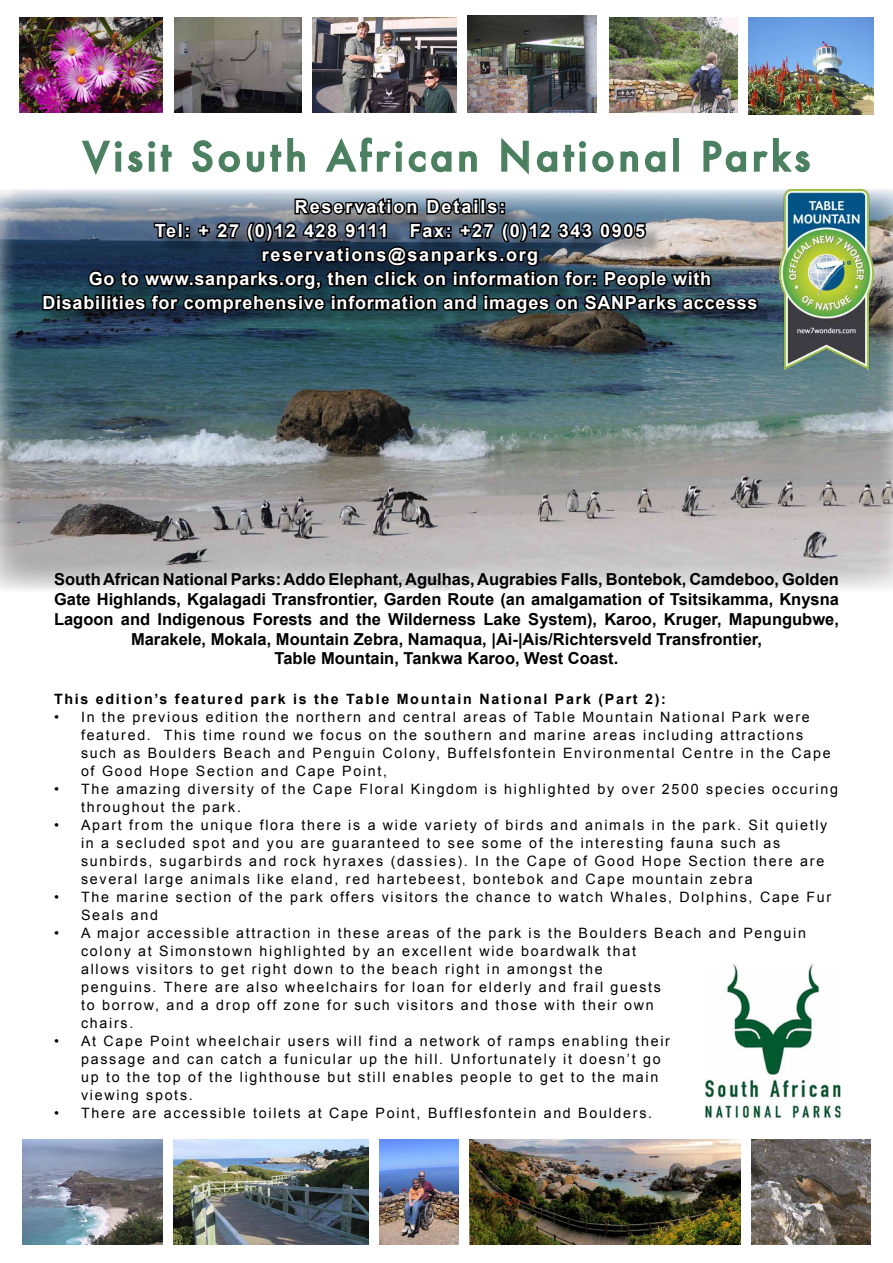
<style>
.page{position:relative;width:893px;height:1263px;background:#fff}
.page>*{position:absolute;margin:0;border:0;box-sizing:border-box;transform-origin:0 0}
.t1{font:500 39px "Futura";letter-spacing:.1em;color:#4a7f5f}
.t2{font:700 18px/24px "Arial";letter-spacing:.04em;color:#fff;text-align:center}
.t3{font:700 16.5px/19.8px "Arial";color:#000;text-align:center}
.t4{font:14.25px/18px "Arial";letter-spacing:.12em;color:#000}
.t5{font:700 14.25px "Arial";letter-spacing:.12em;color:#000}
</style>
<div class="page">
<img style="left:0;top:189px;width:893px;height:403px">
<div style="left:45px;top:201px;width:731px;height:131px;background:#000;opacity:.34"></div>
<img style="left:41px;top:189px;width:720px;height:128px">
<svg style="left:82px;top:140px;width:90px;height:35px"></svg>
<svg style="left:192px;top:138px;width:113px;height:35px"></svg>
<svg style="left:325px;top:137px;width:127px;height:36px"></svg>
<svg style="left:459px;top:151px;width:18px;height:21px"></svg>
<svg style="left:501px;top:137px;width:28px;height:38px"></svg>
<svg style="left:536px;top:141px;width:78px;height:32px"></svg>
<svg style="left:620px;top:151px;width:46px;height:22px"></svg>
<div style="left:673px;top:138px;width:6px;height:34px;border:2px solid #4a7f5f"></div>
<svg style="left:703px;top:140px;width:44px;height:33px"></svg>
<svg style="left:753px;top:138px;width:57px;height:35px"></svg>
<svg style="left:705px;top:963px;width:136px;height:156px"></svg>
<img style="left:20px;top:17px;width:142px;height:96px">
<img style="left:748px;top:17px;width:125px;height:97px">
<img style="left:174px;top:17px;width:128px;height:96px">
<img style="left:313px;top:17px;width:143px;height:96px">
<img style="left:610px;top:17px;width:127px;height:96px">
<img style="left:467px;top:15px;width:130px;height:98px">
<img style="left:22px;top:1139px;width:141px;height:105px">
<img style="left:751px;top:1139px;width:120px;height:105px">
<img style="left:174px;top:1139px;width:194px;height:106px">
<img style="left:379px;top:1139px;width:80px;height:106px">
<img style="left:779px;top:189px;width:94px;height:180px">
<img style="left:470px;top:1139px;width:270px;height:105px">
<h1 class="t1" style="left:83px;top:130px;width:729px">Visit South African National Parks</h1>
<p class="t2" style="left:42px;top:195px;width:717px">Reservation Details:<br>Tel: + 27 (0)12 428 9111 Fax: +27 (0)12 343 0905 reservations@sanparks.org<br>Go to www.sanparks.org, then click on information for: People with Disabilities for comprehensive information and images on SANParks accesss</p>
<p class="t3" style="left:54px;top:570px;width:786px">South African National Parks: Addo Elephant, Agulhas, Augrabies Falls, Bontebok, Camdeboo, Golden Gate Highlands, Kgalagadi Transfrontier, Garden Route (an amalgamation of Tsitsikamma, Knysna Lagoon and Indigenous Forests and the Wilderness Lake System), Karoo, Kruger, Mapungubwe, Marakele, Mokala, Mountain Zebra, Namaqua, |Ai-|Ais/Richtersveld Transfrontier,<br>Table Mountain, Tankwa Karoo, West Coast.</p>
<p class="t5" style="left:54px;top:690px;width:613px">This edition’s featured park is the Table Mountain National Park (Part 2):</p>
<p class="t4" style="left:81px;top:708px;width:751px;text-indent:-27px">• In the previous edition the northern and central areas of Table Mountain National Park were featured. This time round we focus on the southern and marine areas including attractions such as Boulders Beach and Penguin Colony, Buffelsfontein Environmental Centre in the Cape of Good Hope Section and Cape Point,</p>
<p class="t4" style="left:81px;top:780px;width:758px;text-indent:-27px">• The amazing diversity of the Cape Floral Kingdom is highlighted by over 2500 species occuring throughout the park.</p>
<p class="t4" style="left:81px;top:816px;width:748px;text-indent:-27px">• Apart from the unique flora there is a wide variety of birds and animals in the park. Sit quietly in a secluded spot and you are guaranteed to see some of the interesting fauna such as sunbirds, sugarbirds and rock hyraxes (dassies). In the Cape of Good Hope Section there are several large animals like eland, red hartebeest, bontebok and Cape mountain zebra</p>
<p class="t4" style="left:81px;top:888px;width:752px;text-indent:-27px">• The marine section of the park offers visitors the chance to watch Whales, Dolphins, Cape Fur<br>Seals and</p>
<p class="t4" style="left:81px;top:924px;width:726px;text-indent:-27px">• A major accessible attraction in these areas of the park is the Boulders Beach and Penguin colony at Simonstown highlighted by an excellent wide boardwalk that<br>allows visitors to get right down to the beach right in amongst the<br>penguins. There are also wheelchairs for loan for elderly and frail guests<br>to borrow, and a drop off zone for such visitors and those with their own<br>chairs.</p>
<p class="t4" style="left:81px;top:1032px;width:590px;text-indent:-27px">• At Cape Point wheelchair users will find a network of ramps enabling their passage and can catch a funicular up the hill. Unfortunately it doesn’t go up to the top of the lighthouse but still enables people to get to the main viewing spots.</p>
<p class="t4" style="left:54px;top:1104px;width:600px">• There are accessible toilets at Cape Point, Bufflesfontein and Boulders.</p>
</div>
